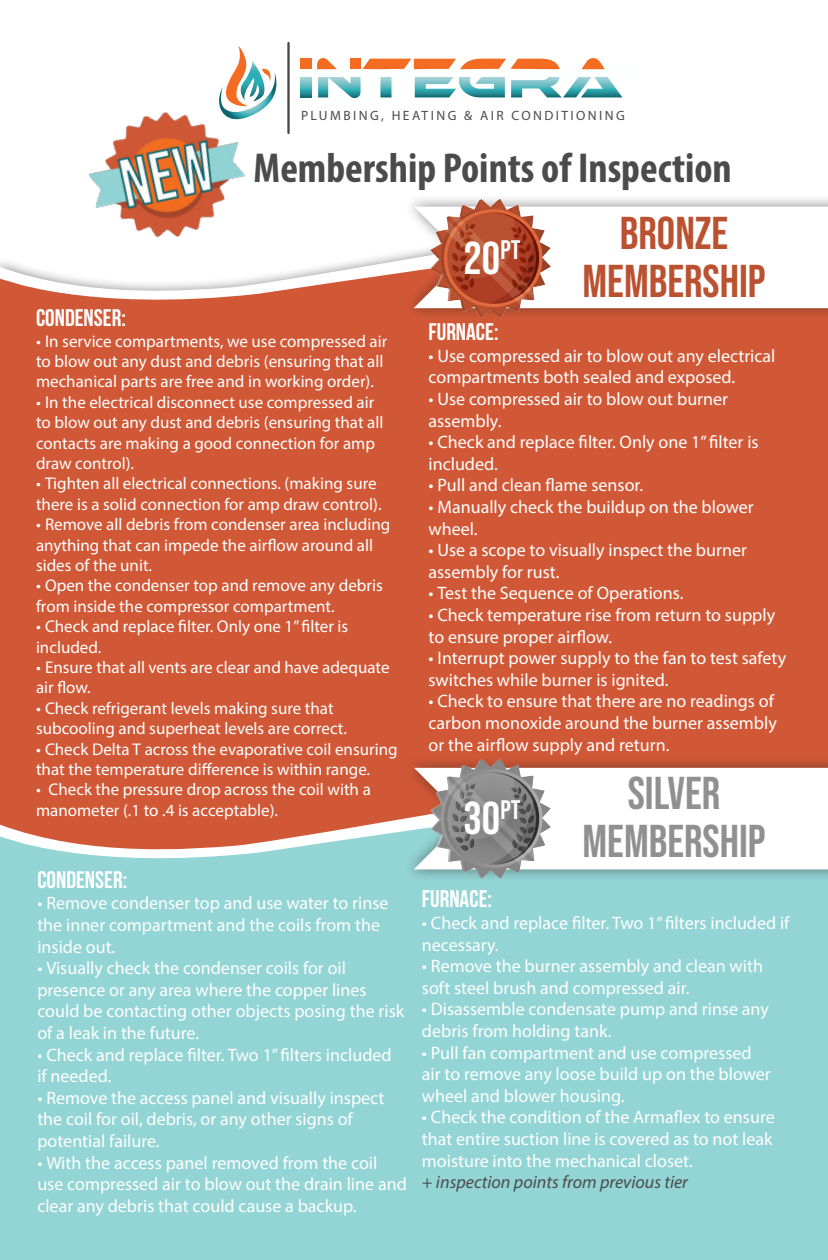
<style>
.page{position:relative;width:828px;height:1260px;background:#fff}
.page>*{position:absolute;margin:0;border:0;box-sizing:border-box;transform-origin:0 0}
.t1{font:46px "Bebas Neue";color:#ba5131}
.t2{font:46px "Bebas Neue";color:#909090}
.t3{font:46px "Bebas Neue";color:#fff}
.t4{font:700 condensed 42px "Myriad Pro";color:#4c4b4b}
.t5{font:700 24px "Bebas Neue";color:#fff}
.t6{font:18px/21.6px "Myriad Pro";color:#fff}
.t7{font:italic 18px "Myriad Pro";color:#4d4c4c}
.t8{font:17px/20.4px "Myriad Pro";color:#fff}
.t9{font:13.4px "Myriad Pro";letter-spacing:.18em;color:#4a4a4a}
</style>
<div class="page">
<hr style="left:287px;top:42px;width:3px;height:92px;background:#4b4a4b">
<svg style="left:301px;top:63px;width:11px;height:34px"></svg>
<div style="left:292px;top:64px;width:347px;height:13px;background:#fdfefe"></div>
<svg style="left:317px;top:58px;width:305px;height:40px"></svg>
<div style="left:300px;top:59px;width:11px;height:10px;background:#f36c21"></div>
<div style="left:350px;top:59px;width:10px;height:10px;background:#f36c21"></div>
<svg style="left:219px;top:46px;width:58px;height:68px"></svg>
<div style="left:0;top:636px;width:828px;height:624px;background:#93d4d5"></div>
<div style="left:0;top:313px;width:828px;height:453px;background:#d15836"></div>
<svg style="left:0;top:766px;width:403px;height:93px;background:#cf775c"></svg>
<svg style="left:0;top:253px;width:403px;height:60px"></svg>
<div style="left:403px;top:193px;width:425px;height:128px;background:#231f20;opacity:.5"></div>
<svg style="left:414px;top:207px;width:414px;height:101px"></svg>
<div style="left:403px;top:755px;width:425px;height:127px;background:#231f20;opacity:.5"></div>
<div style="left:414px;top:768px;width:414px;height:101px;background:#fff"></div>
<img style="left:431px;top:199px;width:120px;height:119px">
<img style="left:431px;top:759px;width:120px;height:119px">
<img style="left:89px;top:99px;width:166px;height:139px">
<p class="t9" style="left:301px;top:107px;width:325px">PLUMBING, HEATING &amp; AIR CONDITIONING</p>
<p class="t4" style="left:254px;top:142px;width:480px">Membership Points of Inspection</p>
<p class="t1" style="left:620px;top:207px;width:110px">BRONZE</p>
<p class="t1" style="left:583px;top:255px;width:185px">MEMBERSHIP</p>
<p class="t3" style="left:464px;top:232px;width:58px">20<sup>PT</sup></p>
<p class="t5" style="left:36px;top:305px;width:91px">CONDENSER:</p>
<p class="t8" style="left:36px;top:330px;width:353px">• In service compartments, we use compressed air to blow out any dust and debris (ensuring that all mechanical parts are free and in working order).</p>
<p class="t8" style="left:36px;top:392px;width:349px">• In the electrical disconnect use compressed air to blow out any dust and debris (ensuring that all contacts are making a good connection for amp draw control).</p>
<p class="t8" style="left:36px;top:473px;width:347px">• Tighten all electrical connections. (making sure there is a solid connection for amp draw control).</p>
<p class="t8" style="left:36px;top:514px;width:356px">• Remove all debris from condenser area including anything that can impede the airflow around all sides of the unit.</p>
<p class="t8" style="left:36px;top:575px;width:348px">• Open the condenser top and remove any debris from inside the compressor compartment.</p>
<p class="t8" style="left:36px;top:616px;width:314px">• Check and replace filter. Only one 1” filter is included.</p>
<p class="t8" style="left:36px;top:657px;width:355px">• Ensure that all vents are clear and have adequate air flow.</p>
<p class="t8" style="left:36px;top:698px;width:312px">• Check refrigerant levels making sure that subcooling and superheat levels are correct.</p>
<p class="t8" style="left:36px;top:738px;width:363px">• Check Delta T across the evaporative coil ensuring that the temperature difference is within range.</p>
<p class="t8" style="left:36px;top:779px;width:336px">• Check the pressure drop across the coil with a manometer (.1 to .4 is acceptable).</p>
<p class="t5" style="left:37px;top:866px;width:91px">CONDENSER:</p>
<p class="t6" style="left:37px;top:892px;width:353px">• Remove condenser top and use water to rinse the inner compartment and the coils from the inside out.</p>
<p class="t6" style="left:37px;top:957px;width:368px">• Visually check the condenser coils for oil presence or any area where the copper lines could be contacting other objects posing the risk of a leak in the future.</p>
<p class="t6" style="left:37px;top:1043px;width:356px">• Check and replace filter. Two 1” filters included if needed.</p>
<p class="t6" style="left:37px;top:1087px;width:349px">• Remove the access panel and visually inspect the coil for oil, debris, or any other signs of potential failure.</p>
<p class="t6" style="left:37px;top:1151px;width:371px">• With the access panel removed from the coil use compressed air to blow out the drain line and clear any debris that could cause a backup.</p>
<p class="t5" style="left:429px;top:319px;width:72px">FURNACE:</p>
<p class="t6" style="left:429px;top:345px;width:348px">• Use compressed air to blow out any electrical compartments both sealed and exposed.</p>
<p class="t6" style="left:429px;top:388px;width:301px">• Use compressed air to blow out burner assembly.</p>
<p class="t6" style="left:429px;top:431px;width:332px">• Check and replace filter. Only one 1” filter is included.</p>
<p class="t6" style="left:429px;top:474px;width:216px">• Pull and clean flame sensor.</p>
<p class="t6" style="left:429px;top:496px;width:327px">• Manually check the buildup on the blower wheel.</p>
<p class="t6" style="left:429px;top:539px;width:320px">• Use a scope to visually inspect the burner assembly for rust.</p>
<p class="t6" style="left:429px;top:582px;width:256px">• Test the Sequence of Operations.</p>
<p class="t6" style="left:429px;top:604px;width:348px">• Check temperature rise from return to supply to ensure proper airflow.</p>
<p class="t6" style="left:429px;top:647px;width:359px">• Interrupt power supply to the fan to test safety switches while burner is ignited.</p>
<p class="t6" style="left:429px;top:690px;width:350px">• Check to ensure that there are no readings of carbon monoxide around the burner assembly or the airflow supply and return.</p>
<p class="t3" style="left:464px;top:792px;width:58px">30<sup>PT</sup></p>
<p class="t2" style="left:628px;top:767px;width:94px">SILVER</p>
<p class="t2" style="left:583px;top:815px;width:185px">MEMBERSHIP</p>
<p class="t5" style="left:422px;top:886px;width:72px">FURNACE:</p>
<p class="t6" style="left:422px;top:912px;width:369px">• Check and replace filter. Two 1” filters included if necessary.</p>
<p class="t6" style="left:422px;top:955px;width:343px">• Remove the burner assembly and clean with soft steel brush and compressed air.</p>
<p class="t6" style="left:422px;top:998px;width:348px">• Disassemble condensate pump and rinse any debris from holding tank.</p>
<p class="t6" style="left:422px;top:1041px;width:350px">• Pull fan compartment and use compressed air to remove any loose build up on the blower wheel and blower housing.</p>
<p class="t6" style="left:422px;top:1106px;width:354px;text-align:justify">• Check the condition of the Armaflex to ensure that entire suction line is covered as to not leak moisture into the mechanical closet.</p>
<p class="t7" style="left:422px;top:1171px;width:268px">+ inspection points from previous tier</p>
</div>
